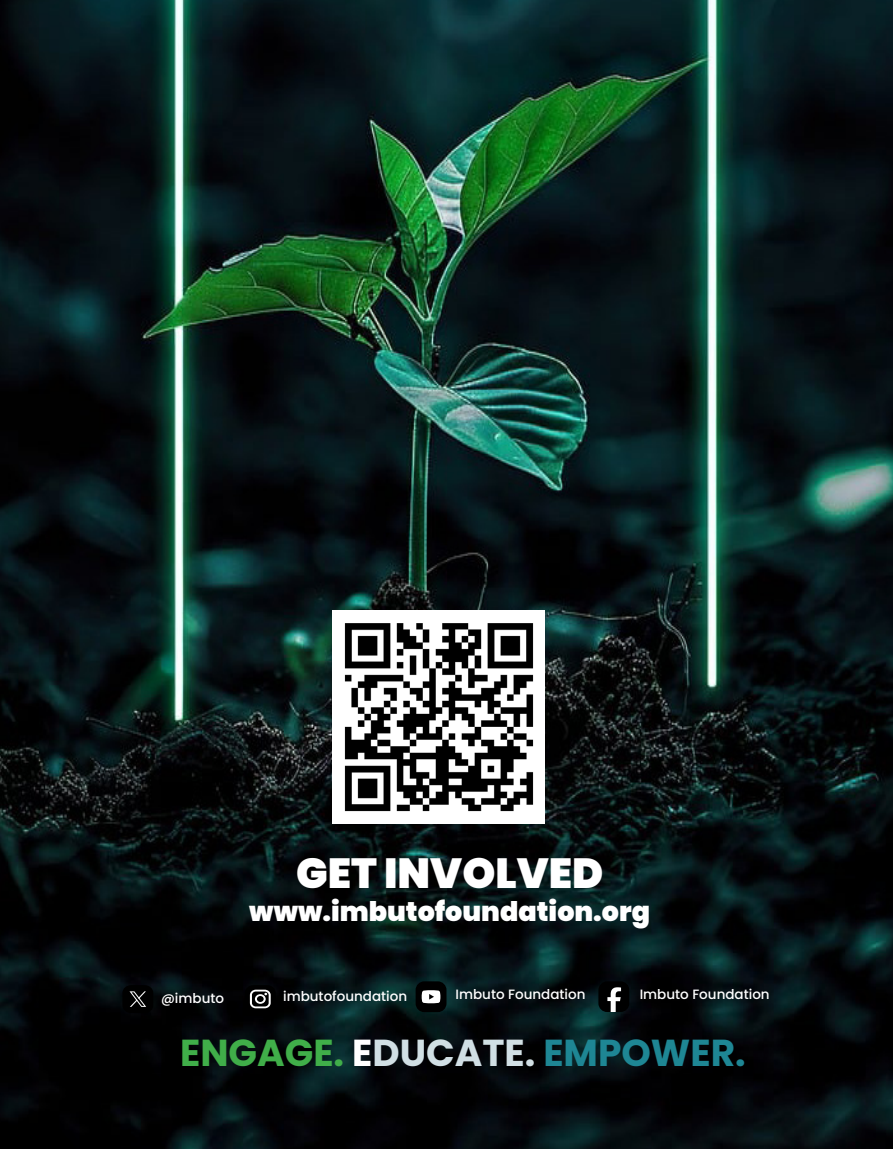
<style>
.page{position:relative;width:893px;height:1149px;background:#fff}
.page>*{position:absolute;margin:0;border:0;box-sizing:border-box;transform-origin:0 0}
.t1{font:900 42px "Poppins";color:#fff}
.t2{font:700 37.5px "Poppins";color:#1e8694}
.t3{font:900 27px "Poppins";color:#fff}
.t4{font:500 13.5px "Poppins";color:#fff}
.s1{color:#40ae49}
.s2{color:#fff}
.s3{color:#d1dfe4}
</style>
<div class="page">
<img style="left:1px;top:0;width:891px;height:1148px">
<img style="left:333px;top:610px;width:212px;height:213px">
<div style="left:245px;top:984px;width:31px;height:28px;background:#000;border-radius:8px"></div>
<svg style="left:250px;top:989px;width:21px;height:18px"></svg>
<div style="left:416px;top:981px;width:30px;height:30px;background:#000;border-radius:9px"></div>
<svg style="left:422px;top:990px;width:18px;height:12px"></svg>
<div style="left:598px;top:981px;width:31px;height:30px;background:#000;border-radius:9px"></div>
<svg style="left:607px;top:987px;width:14px;height:24px"></svg>
<div style="left:122px;top:984px;width:31px;height:28px;background:#000;border-radius:8px"></div>
<svg style="left:130px;top:991px;width:16px;height:15px"></svg>
<p class="t1" style="left:296px;top:848px;width:309px">GET INVOLVED</p>
<p class="t3" style="left:249px;top:895px;width:402px">www.imbutofoundation.org</p>
<p class="t4" style="left:161px;top:990px;width:64px">@imbuto</p>
<p class="t4" style="left:283px;top:988px;width:126px">imbutofoundation</p>
<p class="t4" style="left:455px;top:986px;width:132px">Imbuto Foundation</p>
<p class="t4" style="left:640px;top:986px;width:132px">Imbuto Foundation</p>
<p class="t2" style="left:180px;top:1030px;width:567px"><span class="s1">ENGAGE.</span> <span class="s2">E</span><span class="s3">DUCATE.</span> EMPOWER.</p>
</div>
